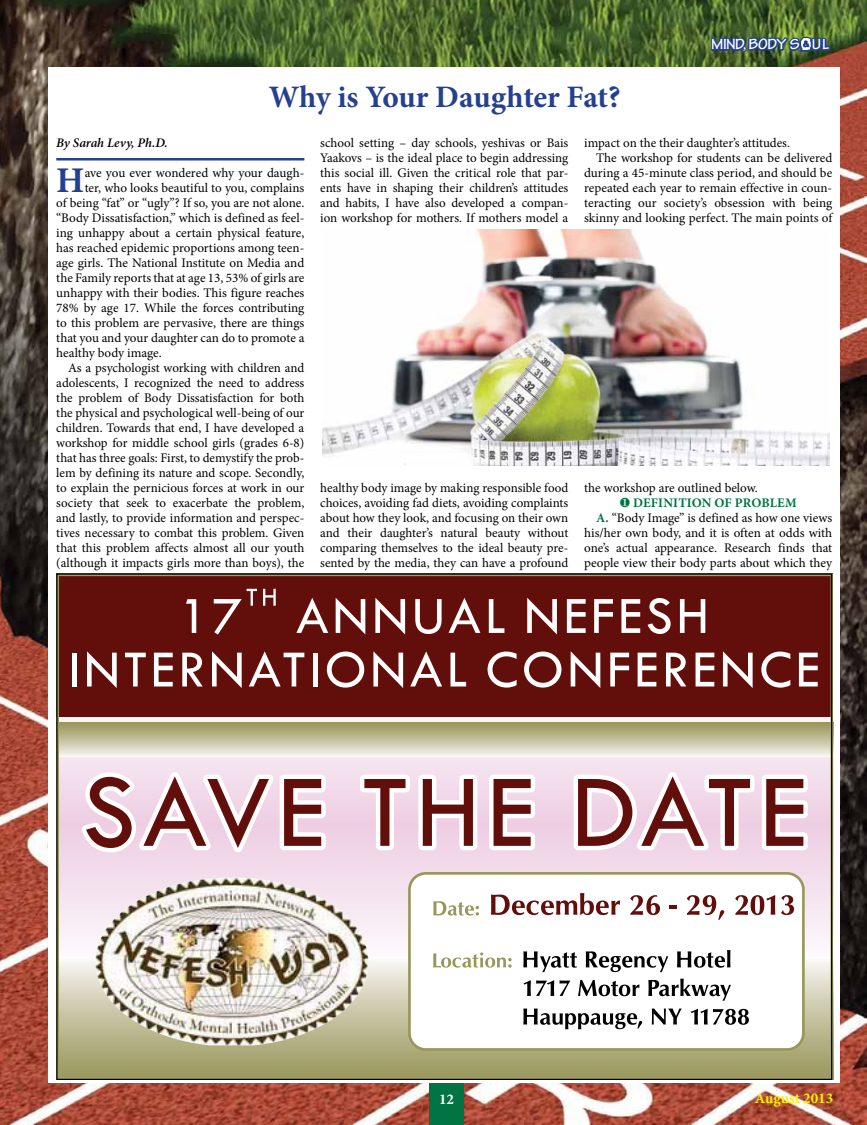
<style>
.page{position:relative;width:867px;height:1125px;background:#fff}
.page>*{position:absolute;margin:0;border:0;box-sizing:border-box;transform-origin:0 0}
.t1{font:700 36.25px "Minion Pro";color:#25408f}
.t2{font:700 31.25px "Minion Pro";letter-spacing:-.01em;color:#25408f}
.t3{font:700 15.75px "Tekton Pro";letter-spacing:-.03em;color:#fff}
.t4{font:700 15px "Minion Pro";color:#fff200}
.t5{font:700 15px "Minion Pro";color:#fff}
.t6{font:13.12px/15px "Minion Pro";color:#000;text-align:justify}
.t7{font:700 13.12px "Minion Pro";color:#007543}
.t8{font:italic 600 13.12px "Minion Pro";color:#000}
.s1{font-weight:700;color:#007543}
</style>
<div class="page">
<img style="left:0;top:0;width:866px;height:1125px">
<svg style="left:709px;top:33px;width:122px;height:24px;background:#415c5a"></svg>
<div style="left:429px;top:1081px;width:34px;height:44px;background:#007543"></div>
<div style="left:49px;top:68px;width:790px;height:1015px;background:#fff"></div>
<hr style="left:56px;top:158px;width:248px;height:3px;background:#25408f">
<img style="left:322px;top:229px;width:507px;height:236px">
<svg style="left:58px;top:575px;width:772px;height:503px"></svg>
<h2 class="t2" style="left:269px;top:75px;width:353px">Why is Your Daughter Fat?</h2>
<p class="t3" style="left:711px;top:35px;width:120px">MIND,BODY SO<sup>&amp;</sup> UL</p>
<p class="t8" style="left:56px;top:133px;width:113px">By Sarah Levy, Ph.D.</p>
<h1 class="t1" style="left:56px;top:155px;width:30px">H</h1>
<p class="t6" style="left:85px;top:165px;width:221px">ave you ever wondered why your daugh-</p>
<p class="t6" style="left:85px;top:180px;width:221px">ter, who looks beautiful to you, complains</p>
<p class="t6" style="left:56px;top:195px;width:249px">of being “fat” or “ugly”? If so, you are not alone.</p>
<p class="t6" style="left:56px;top:210px;width:249px">“Body Dissatisfaction,” which is defined as feel-</p>
<p class="t6" style="left:56px;top:225px;width:249px">ing unhappy about a certain physical feature,</p>
<p class="t6" style="left:56px;top:240px;width:249px">has reached epidemic proportions among teen-</p>
<p class="t6" style="left:56px;top:255px;width:249px">age girls. The National Institute on Media and</p>
<p class="t6" style="left:56px;top:270px;width:249px">the Family reports that at age 13, 53% of girls are</p>
<p class="t6" style="left:56px;top:285px;width:249px">unhappy with their bodies. This figure reaches</p>
<p class="t6" style="left:56px;top:300px;width:249px">78% by age 17. While the forces contributing</p>
<p class="t6" style="left:56px;top:315px;width:249px">to this problem are pervasive, there are things</p>
<p class="t6" style="left:56px;top:330px;width:249px">that you and your daughter can do to promote a</p>
<p class="t6" style="left:56px;top:345px;width:107px">healthy body image.</p>
<p class="t6" style="left:68px;top:360px;width:238px">As a psychologist working with children and</p>
<p class="t6" style="left:56px;top:375px;width:249px">adolescents, I recognized the need to address</p>
<p class="t6" style="left:56px;top:390px;width:249px">the problem of Body Dissatisfaction for both</p>
<p class="t6" style="left:56px;top:405px;width:249px">the physical and psychological well-being of our</p>
<p class="t6" style="left:56px;top:420px;width:249px">children. Towards that end, I have developed a</p>
<p class="t6" style="left:56px;top:435px;width:249px">workshop for middle school girls (grades 6-8)</p>
<p class="t6" style="left:56px;top:450px;width:249px">that has three goals: First, to demystify the prob-</p>
<p class="t6" style="left:56px;top:465px;width:249px">lem by defining its nature and scope. Secondly,</p>
<p class="t6" style="left:56px;top:480px;width:249px">to explain the pernicious forces at work in our</p>
<p class="t6" style="left:56px;top:495px;width:249px">society that seek to exacerbate the problem,</p>
<p class="t6" style="left:56px;top:510px;width:249px">and lastly, to provide information and perspec-</p>
<p class="t6" style="left:56px;top:525px;width:249px">tives necessary to combat this problem. Given</p>
<p class="t6" style="left:56px;top:540px;width:249px">that this problem affects almost all our youth</p>
<p class="t6" style="left:56px;top:555px;width:249px">(although it impacts girls more than boys), the</p>
<p class="t6" style="left:320px;top:135px;width:249px">school setting – day schools, yeshivas or Bais Yaakovs – is the ideal place to begin addressing this social ill. Given the critical role that par&shy;ents have in shaping their children’s attitudes and habits, I have also developed a compan&shy;ion workshop for mothers. If mothers model a</p>
<p class="t6" style="left:320px;top:480px;width:249px">healthy body image by making responsible food choices, avoiding fad diets, avoiding complaints about how they look, and focusing on their own and their daughter’s natural beauty without comparing themselves to the ideal beauty pre&shy;sented by the media, they can have a profound</p>
<p class="t6" style="left:584px;top:135px;width:207px">impact on the their daughter’s attitudes.</p>
<p class="t6" style="left:596px;top:150px;width:238px">The workshop for students can be delivered</p>
<p class="t6" style="left:584px;top:165px;width:249px">during a 45-minute class period, and should be</p>
<p class="t6" style="left:584px;top:180px;width:249px">repeated each year to remain effective in coun-</p>
<p class="t6" style="left:584px;top:195px;width:249px">teracting our society’s obsession with being</p>
<p class="t6" style="left:584px;top:210px;width:249px">skinny and looking perfect. The main points of</p>
<p class="t6" style="left:584px;top:480px;width:175px">the workshop are outlined below.</p>
<p class="t7" style="left:633px;top:493px;width:19px">Definition</p>
<p class="t7" style="left:714px;top:493px;width:65px">of Problem</p>
<p class="t6" style="left:596px;top:510px;width:238px"><span class="s1">A.</span> “Body Image” is defined as how one views</p>
<p class="t6" style="left:584px;top:525px;width:249px">his/her own body, and it is often at odds with</p>
<p class="t6" style="left:584px;top:540px;width:249px">one’s actual appearance. Research finds that</p>
<p class="t6" style="left:584px;top:555px;width:249px">people view their body parts about which they</p>
<p class="t5" style="left:439px;top:1089px;width:16px">12</p>
<p class="t4" style="left:754px;top:1088px;width:80px">August 2013</p>
</div>
